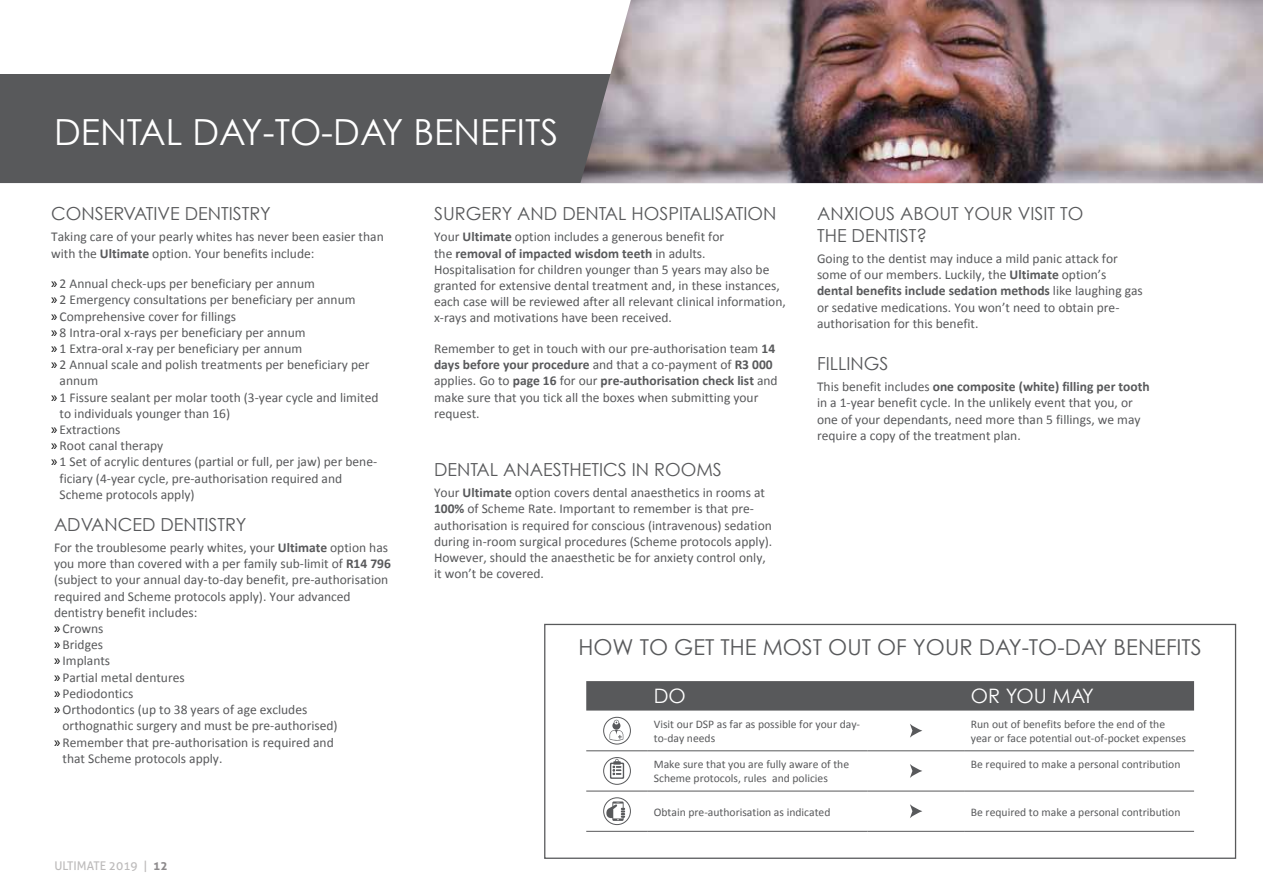
<style>
.page{position:relative;width:1263px;height:893px;background:#fff}
.page>*{position:absolute;margin:0;border:0;box-sizing:border-box;transform-origin:0 0}
.t1{font:36px "Century Gothic";color:#fff}
.t2{font:21.9px "Century Gothic";color:#58595b}
.t3{font:19.95px "Century Gothic";color:#fff}
.t4{font:18px/21.6px "Century Gothic";color:#58595b}
.t5{font:13.5px/16.2px "Calibri";color:#58595b}
.t6{font:12px "Aller";color:#bdbbbb}
.t7{font:11.55px/14px "Calibri";color:#58595b}
.s1{font-weight:700}
.s2{font-family:"Myriad Pro";font-size:15px;color:#000}
.s3{font-weight:700;color:#8d8a8c}
</style>
<div class="page">
<div style="left:0;top:74px;width:580px;height:109px;background:#58595b"></div>
<svg style="left:586px;top:681px;width:608px;height:30px;background:#5b5c5e"></svg>
<hr style="left:586px;top:750px;width:62px;height:1px;background:#58595b">
<hr style="left:648px;top:750px;width:219px;height:1px;background:#58595b">
<hr style="left:867px;top:750px;width:98px;height:1px;background:#58595b">
<hr style="left:965px;top:750px;width:229px;height:1px;background:#58595b">
<hr style="left:586px;top:791px;width:62px;height:1px;background:#58595b">
<hr style="left:648px;top:791px;width:219px;height:1px;background:#58595b">
<hr style="left:867px;top:791px;width:98px;height:1px;background:#58595b">
<hr style="left:965px;top:791px;width:229px;height:1px;background:#58595b">
<hr style="left:586px;top:831px;width:62px;height:1px;background:#58595b">
<hr style="left:648px;top:831px;width:219px;height:1px;background:#58595b">
<hr style="left:867px;top:831px;width:98px;height:1px;background:#58595b">
<hr style="left:965px;top:831px;width:229px;height:1px;background:#58595b">
<svg style="left:604px;top:717px;width:26px;height:27px"></svg>
<div style="left:603px;top:717px;width:28px;height:27px;border:1px solid #58595b;border-radius:50%"></div>
<svg style="left:609px;top:720px;width:14px;height:21px"></svg>
<svg style="left:910px;top:724px;width:12px;height:14px"></svg>
<svg style="left:604px;top:757px;width:26px;height:27px"></svg>
<div style="left:603px;top:757px;width:28px;height:28px;border:1px solid #58595b;border-radius:50%"></div>
<svg style="left:610px;top:759px;width:14px;height:20px"></svg>
<svg style="left:910px;top:764px;width:12px;height:14px"></svg>
<svg style="left:604px;top:798px;width:26px;height:27px"></svg>
<div style="left:603px;top:797px;width:28px;height:28px;border:1px solid #58595b;border-radius:50%"></div>
<svg style="left:606px;top:801px;width:19px;height:20px"></svg>
<svg style="left:910px;top:804px;width:12px;height:14px"></svg>
<div style="left:544px;top:624px;width:692px;height:235px;border:1px solid #58595b"></div>
<img style="left:580px;top:0;width:683px;height:183px">
<h1 class="t1" style="left:54px;top:110px;width:506px">DENTAL DAY-TO-DAY BENEFITS</h1>
<h3 class="t4" style="left:51px;top:203px;width:221px">CONSERVATIVE DENTISTRY</h3>
<p class="t5" style="left:51px;top:229px;width:334px">Taking care of your pearly whites has never been easier than with the <span class="s1">Ultimate</span> option. Your benefits include:</p>
<p class="t5" style="left:51px;top:276px;width:265px"><span class="s2">»</span> 2 Annual check-ups per beneficiary per annum</p>
<p class="t5" style="left:51px;top:292px;width:306px"><span class="s2">»</span> 2 Emergency consultations per beneficiary per annum</p>
<p class="t5" style="left:51px;top:308px;width:186px"><span class="s2">»</span> Comprehensive cover for fillings</p>
<p class="t5" style="left:51px;top:324px;width:256px"><span class="s2">»</span> 8 Intra-oral x-rays per beneficiary per annum</p>
<p class="t5" style="left:51px;top:340px;width:253px"><span class="s2">»</span> 1 Extra-oral x-ray per beneficiary per annum</p>
<p class="t5" style="left:51px;top:357px;width:320px"><span class="s2">»</span> 2 Annual scale and polish treatments per beneficiary per</p>
<p class="t5" style="left:60px;top:373px;width:40px">annum</p>
<p class="t5" style="left:51px;top:389px;width:329px"><span class="s2">»</span> 1 Fissure sealant per molar tooth (3-year cycle and limited</p>
<p class="t5" style="left:60px;top:405px;width:172px">to individuals younger than 16)</p>
<p class="t5" style="left:51px;top:421px;width:71px"><span class="s2">»</span> Extractions</p>
<p class="t5" style="left:51px;top:438px;width:114px"><span class="s2">»</span> Root canal therapy</p>
<p class="t5" style="left:51px;top:454px;width:328px"><span class="s2">»</span> 1 Set of acrylic dentures (partial or full, per jaw) per bene-</p>
<p class="t5" style="left:60px;top:470px;width:284px">ficiary (4-year cycle, pre-authorisation required and</p>
<p class="t5" style="left:60px;top:486px;width:137px">Scheme protocols apply)</p>
<h3 class="t4" style="left:54px;top:513px;width:194px">ADVANCED DENTISTRY</h3>
<p class="t5" style="left:54px;top:539px;width:336px">For the troublesome pearly whites, your <span class="s1">Ultimate</span> option has</p>
<p class="t5" style="left:54px;top:556px;width:338px">you more than covered with a per family sub-limit of <span class="s1">R14 796</span></p>
<p class="t5" style="left:54px;top:572px;width:336px">(subject to your annual day-to-day benefit, pre-authorisation</p>
<p class="t5" style="left:54px;top:588px;width:298px">required and Scheme protocols apply). Your advanced</p>
<p class="t5" style="left:54px;top:604px;width:145px">dentistry benefit includes:</p>
<p class="t5" style="left:54px;top:620px;width:51px"><span class="s2">»</span> Crowns</p>
<p class="t5" style="left:54px;top:637px;width:51px"><span class="s2">»</span> Bridges</p>
<p class="t5" style="left:54px;top:653px;width:58px"><span class="s2">»</span> Implants</p>
<p class="t5" style="left:54px;top:669px;width:132px"><span class="s2">»</span> Partial metal dentures</p>
<p class="t5" style="left:54px;top:685px;width:81px"><span class="s2">»</span> Pediodontics</p>
<p class="t5" style="left:54px;top:701px;width:255px"><span class="s2">»</span> Orthodontics (up to 38 years of age excludes</p>
<p class="t5" style="left:63px;top:718px;width:277px">orthognathic surgery and must be pre-authorised)</p>
<p class="t5" style="left:54px;top:734px;width:281px"><span class="s2">»</span> Remember that pre-authorisation is required and</p>
<p class="t5" style="left:63px;top:750px;width:161px">that Scheme protocols apply.</p>
<p class="t6" style="left:54px;top:858px;width:115px">ULTIMATE 2019 | <span class="s3">12</span></p>
<h3 class="t4" style="left:434px;top:203px;width:344px">SURGERY AND DENTAL HOSPITALISATION</h3>
<p class="t5" style="left:434px;top:229px;width:353px">Your <span class="s1">Ultimate</span> option includes a generous benefit for<br>the <span class="s1">removal of impacted wisdom teeth</span> in adults.<br>Hospitalisation for children younger than 5 years may also be granted for extensive dental treatment and, in these instances, each case will be reviewed after all relevant clinical information, x-rays and motivations have been received.</p>
<p class="t5" style="left:434px;top:340px;width:345px">Remember to get in touch with our pre-authorisation team <span class="s1">14 days before your procedure</span> and that a co-payment of <span class="s1">R3 000 </span>applies. Go to <span class="s1">page 16</span> for our <span class="s1">pre-authorisation check list</span> and make sure that you tick all the boxes when submitting your request.</p>
<h3 class="t4" style="left:434px;top:459px;width:289px">DENTAL ANAESTHETICS IN ROOMS</h3>
<p class="t5" style="left:434px;top:485px;width:340px">Your <span class="s1">Ultimate</span> option covers dental anaesthetics in rooms at <span class="s1">100%</span> of Scheme Rate. Important to remember is that pre&shy;authorisation is required for conscious (intravenous) sedation during in-room surgical procedures (Scheme protocols apply).<br>However, should the anaesthetic be for anxiety control only, it won’t be covered.</p>
<h3 class="t4" style="left:817px;top:203px;width:268px">ANXIOUS ABOUT YOUR VISIT TO<br>THE DENTIST?</h3>
<p class="t5" style="left:817px;top:251px;width:327px">Going to the dentist may induce a mild panic attack for some of our members. Luckily, the <span class="s1">Ultimate</span> option’s <span class="s1">dental benefits include sedation methods</span> like laughing gas or sedative medications. You won’t need to obtain pre&shy;authorisation for this benefit.</p>
<h3 class="t4" style="left:817px;top:353px;width:73px">FILLINGS</h3>
<p class="t5" style="left:817px;top:379px;width:334px">This benefit includes <span class="s1">one composite (white) filling per tooth </span>in a 1-year benefit cycle. In the unlikely event that you, or one of your dependants, need more than 5 fillings, we may require a copy of the treatment plan.</p>
<h2 class="t2" style="left:578px;top:634px;width:625px">HOW TO GET THE MOST OUT OF YOUR DAY-TO-DAY BENEFITS</h2>
<h3 class="t3" style="left:654px;top:684px;width:34px">DO</h3>
<h3 class="t3" style="left:971px;top:684px;width:124px">OR YOU MAY</h3>
<p class="t7" style="left:654px;top:717px;width:208px">Visit our DSP as far as possible for your day&shy;to-day needs</p>
<p class="t7" style="left:971px;top:717px;width:217px">Run out of benefits before the end of the year or face potential out-of-pocket expenses</p>
<p class="t7" style="left:654px;top:757px;width:197px">Make sure that you are fully aware of the<br>Scheme protocols, rules and policies</p>
<p class="t7" style="left:971px;top:757px;width:211px">Be required to make a personal contribution</p>
<p class="t7" style="left:654px;top:805px;width:178px">Obtain pre-authorisation as indicated</p>
<p class="t7" style="left:971px;top:805px;width:211px">Be required to make a personal contribution</p>
</div>
